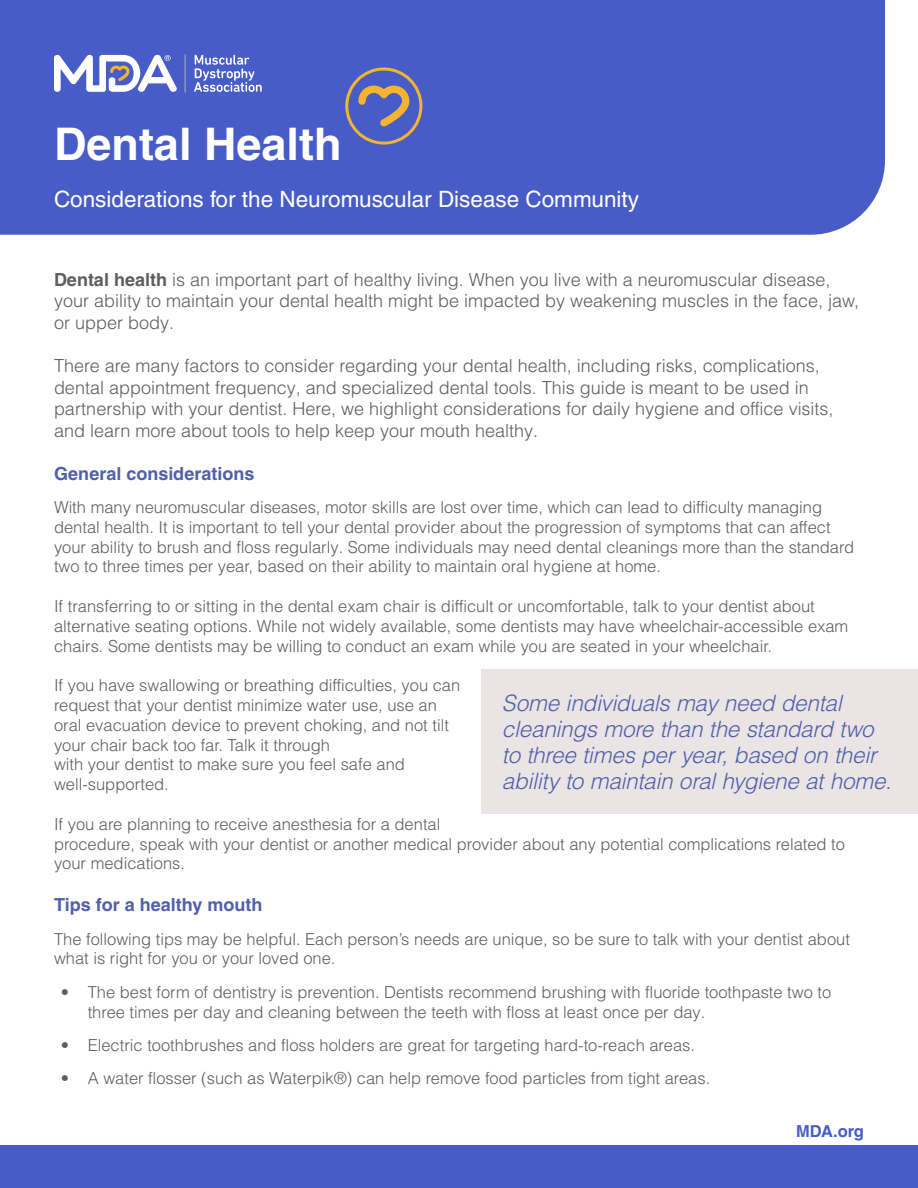
<style>
.page{position:relative;width:918px;height:1188px;background:#fff}
.page>*{position:absolute;margin:0;border:0;box-sizing:border-box;transform-origin:0 0}
.t1{font:700 45px "Helvetica LT Pro";color:#fff}
.t2{font:italic 300 22.5px/25.7px "Helvetica LT Pro";letter-spacing:-.015em;color:#4f5fab}
.t3{font:22.5px "Helvetica LT Pro";color:#fff}
.t4{font:300 18px/21.6px "Helvetica LT Pro";color:#5d5d5d}
.t5{font:700 18px "Helvetica LT Pro";color:#505fab}
.t6{font:300 16.5px/19.8px "Helvetica LT Pro";color:#5d5d5d}
.t7{font:700 16.5px "Helvetica LT Pro";letter-spacing:-.005em;color:#485cc7}
.s1{font-weight:700}
</style>
<div class="page">
<div style="left:0;top:1146px;width:918px;height:42px;background:#485cc7"></div>
<div style="left:482px;top:670px;width:436px;height:144px;background:#ebe4e4"></div>
<div style="left:0;top:0;width:885px;height:235px;background:#485cc7"></div>
<svg style="left:184px;top:54px;width:2px;height:39px"></svg>
<svg style="left:194px;top:55px;width:68px;height:37px;background:#7988d5"></svg>
<svg style="left:54px;top:55px;width:123px;height:37px"></svg>
<svg style="left:358px;top:86px;width:51px;height:40px;background:#847a92"></svg>
<div style="left:345px;top:68px;width:77px;height:77px;border:3px solid #f1b434;border-radius:50%"></div>
<h1 class="t1" style="left:54px;top:117px;width:289px">Dental Health</h1>
<h2 class="t3" style="left:54px;top:186px;width:587px">Considerations for the Neuromuscular Disease Community</h2>
<p class="t4" style="left:54px;top:268px;width:807px"><span class="s1">Dental health</span> is an important part of healthy living. When you live with a neuromuscular disease, your ability to maintain your dental health might be impacted by weakening muscles in the face, jaw, or upper body.</p>
<p class="t4" style="left:54px;top:355px;width:781px">There are many factors to consider regarding your dental health, including risks, complications, dental appointment frequency, and specialized dental tools. This guide is meant to be used in partnership with your dentist. Here, we highlight considerations for daily hygiene and office visits, and learn more about tools to help keep your mouth healthy.</p>
<p class="t5" style="left:54px;top:462px;width:202px">General considerations</p>
<p class="t6" style="left:54px;top:497px;width:802px">With many neuromuscular diseases, motor skills are lost over time, which can lead to difficulty managing dental health. It is important to tell your dental provider about the progression of symptoms that can affect your ability to brush and floss regularly. Some individuals may need dental cleanings more than the standard two to three times per year, based on their ability to maintain oral hygiene at home.</p>
<p class="t6" style="left:54px;top:596px;width:796px">If transferring to or sitting in the dental exam chair is difficult or uncomfortable, talk to your dentist about alternative seating options. While not widely available, some dentists may have wheelchair-accessible exam chairs. Some dentists may be willing to conduct an exam while you are seated in your wheelchair.</p>
<p class="t6" style="left:54px;top:675px;width:408px">If you have swallowing or breathing difficulties, you can request that your dentist minimize water use, use an oral evacuation device to prevent choking, and not tilt your chair back too far. Talk it through<br>with your dentist to make sure you feel safe and well-supported.</p>
<p class="t6" style="left:54px;top:814px;width:793px">If you are planning to receive anesthesia for a dental<br>procedure, speak with your dentist or another medical provider about any potential complications related to your medications.</p>
<p class="t5" style="left:54px;top:894px;width:210px">Tips for a healthy mouth</p>
<p class="t6" style="left:54px;top:929px;width:797px">The following tips may be helpful. Each person’s needs are unique, so be sure to talk with your dentist about what is right for you or your loved one.</p>
<p class="t6" style="left:88px;top:982px;width:745px;text-indent:-27px">• The best form of dentistry is prevention. Dentists recommend brushing with fluoride toothpaste two to three times per day and cleaning between the teeth with floss at least once per day.</p>
<p class="t6" style="left:61px;top:1035px;width:636px">• Electric toothbrushes and floss holders are great for targeting hard-to-reach areas.</p>
<p class="t6" style="left:61px;top:1068px;width:651px">• A water flosser (such as Waterpik®) can help remove food particles from tight areas.</p>
<h2 class="t2" style="left:502px;top:690px;width:391px">Some individuals may need dental cleanings more than the standard two to three times per year, based on their ability to maintain oral hygiene at home.</h2>
<p class="t7" style="left:796px;top:1121px;width:69px">MDA.org</p>
</div>
